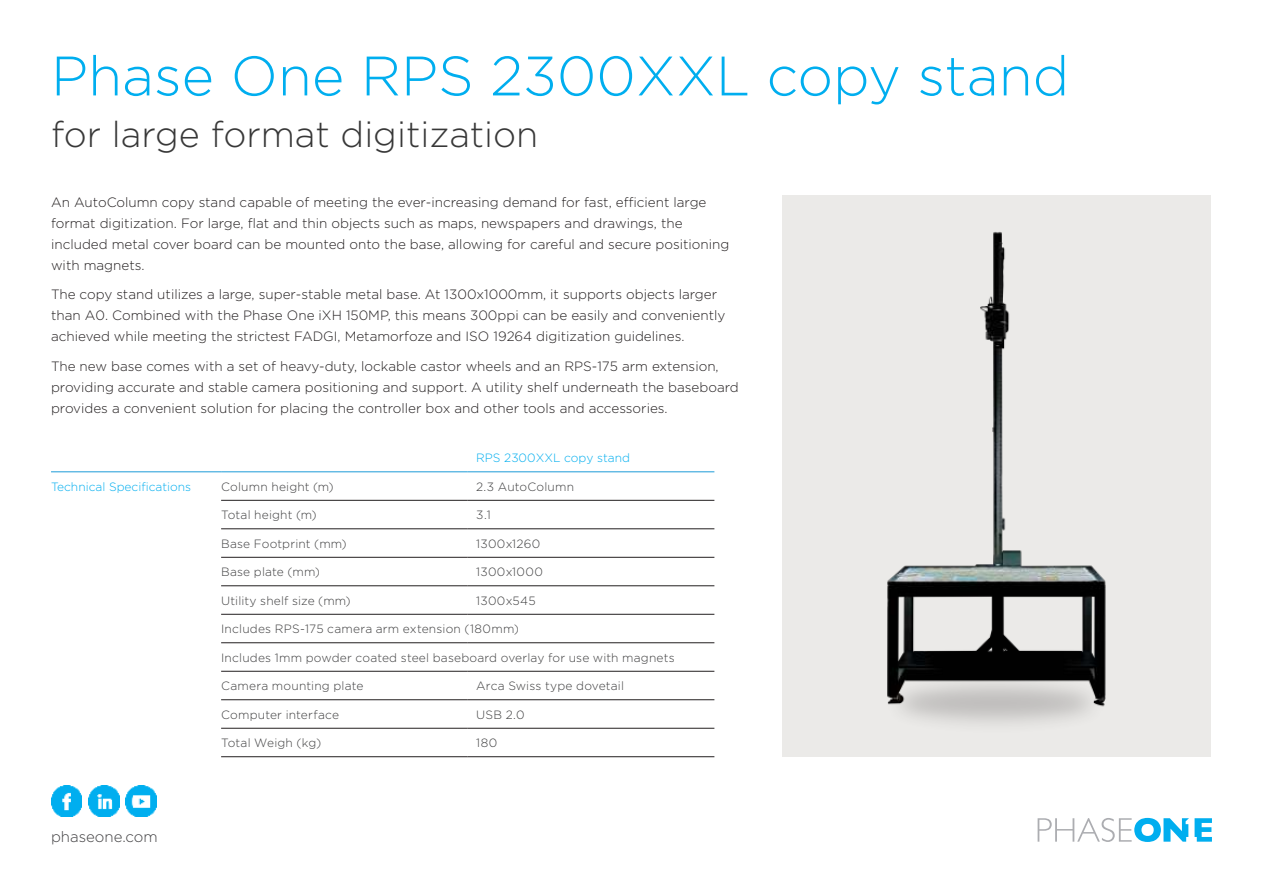
<style>
.page{position:relative;width:1263px;height:893px;background:#fff}
.page>*{position:absolute;margin:0;border:0;box-sizing:border-box;transform-origin:0 0}
.t1{font:300 55.5px "Gotham";color:#00aeef}
.t2{font:300 36px "Gotham";color:#383838}
.t3{font:300 15px "Gotham";color:#414042}
.t4{font:300 13.5px/21px "Gotham";color:#231f20}
.t5{font:300 12px "Gotham";letter-spacing:.015em;color:#3e3e3f}
.t6{font:300 12px "Gotham";color:#00aeef}
</style>
<div class="page">
<div style="left:782px;top:196px;width:429px;height:561px;background:#ebeae8"></div>
<svg style="left:1037px;top:818px;width:175px;height:24px"></svg>
<img style="left:887px;top:232px;width:219px;height:492px">
<hr style="left:221px;top:500px;width:247px;height:1px;background:#231f20">
<hr style="left:468px;top:500px;width:246px;height:1px;background:#231f20">
<hr style="left:221px;top:529px;width:247px;height:1px;background:#231f20">
<hr style="left:468px;top:529px;width:246px;height:1px;background:#231f20">
<hr style="left:221px;top:557px;width:247px;height:1px;background:#231f20">
<hr style="left:468px;top:557px;width:246px;height:1px;background:#231f20">
<hr style="left:221px;top:585px;width:247px;height:1px;background:#231f20">
<hr style="left:468px;top:585px;width:246px;height:1px;background:#231f20">
<hr style="left:221px;top:614px;width:247px;height:1px;background:#231f20">
<hr style="left:468px;top:614px;width:246px;height:1px;background:#231f20">
<hr style="left:221px;top:642px;width:247px;height:1px;background:#231f20">
<hr style="left:468px;top:642px;width:246px;height:1px;background:#231f20">
<hr style="left:221px;top:671px;width:247px;height:1px;background:#231f20">
<hr style="left:468px;top:671px;width:246px;height:1px;background:#231f20">
<hr style="left:221px;top:699px;width:247px;height:1px;background:#231f20">
<hr style="left:468px;top:699px;width:246px;height:1px;background:#231f20">
<hr style="left:221px;top:728px;width:247px;height:1px;background:#231f20">
<hr style="left:468px;top:728px;width:246px;height:1px;background:#231f20">
<hr style="left:51px;top:472px;width:170px;height:1px;background:#1d9cd8">
<hr style="left:221px;top:472px;width:247px;height:1px;background:#1d9cd8">
<hr style="left:468px;top:472px;width:246px;height:1px;background:#1d9cd8">
<hr style="left:221px;top:756px;width:247px;height:1px;background:#231f20">
<hr style="left:468px;top:756px;width:246px;height:1px;background:#231f20">
<img style="left:51px;top:786px;width:31px;height:30px">
<img style="left:126px;top:786px;width:30px;height:30px">
<img style="left:88px;top:786px;width:31px;height:30px">
<h1 class="t1" style="left:51px;top:51px;width:1020px">Phase One RPS 2300XXL copy stand</h1>
<h2 class="t2" style="left:51px;top:118px;width:489px">for large format digitization</h2>
<p class="t4" style="left:51px;top:192px;width:680px">An AutoColumn copy stand capable of meeting the ever-increasing demand for fast, efficient large format digitization. For large, flat and thin objects such as maps, newspapers and drawings, the included metal cover board can be mounted onto the base, allowing for careful and secure positioning with magnets.</p>
<p class="t4" style="left:51px;top:285px;width:676px">The copy stand utilizes a large, super-stable metal base. At 1300x1000mm, it supports objects larger than A0. Combined with the Phase One iXH 150MP, this means 300ppi can be easily and conveniently achieved while meeting the strictest FADGI, Metamorfoze and ISO 19264 digitization guidelines.</p>
<p class="t4" style="left:51px;top:356px;width:689px">The new base comes with a set of heavy-duty, lockable castor wheels and an RPS-175 arm extension, providing accurate and stable camera positioning and support. A utility shelf underneath the baseboard provides a convenient solution for placing the controller box and other tools and accessories.</p>
<p class="t6" style="left:476px;top:452px;width:155px">RPS 2300XXL copy stand</p>
<p class="t6" style="left:51px;top:481px;width:142px">Technical Specifications</p>
<p class="t5" style="left:221px;top:481px;width:114px">Column height (m)</p>
<p class="t5" style="left:476px;top:481px;width:99px">2.3 AutoColumn</p>
<p class="t5" style="left:221px;top:510px;width:97px">Total height (m)</p>
<p class="t5" style="left:476px;top:510px;width:16px">3.1</p>
<p class="t5" style="left:221px;top:538px;width:127px">Base Footprint (mm)</p>
<p class="t5" style="left:476px;top:538px;width:65px">1300x1260</p>
<p class="t5" style="left:221px;top:567px;width:100px">Base plate (mm)</p>
<p class="t5" style="left:476px;top:567px;width:68px">1300x1000</p>
<p class="t5" style="left:221px;top:595px;width:131px">Utility shelf size (mm)</p>
<p class="t5" style="left:476px;top:595px;width:61px">1300x545</p>
<p class="t5" style="left:221px;top:624px;width:299px">Includes RPS-175 camera arm extension (180mm)</p>
<p class="t5" style="left:221px;top:652px;width:455px">Includes 1mm powder coated steel baseboard overlay for use with magnets</p>
<p class="t5" style="left:221px;top:681px;width:144px">Camera mounting plate</p>
<p class="t5" style="left:476px;top:681px;width:149px">Arca Swiss type dovetail</p>
<p class="t5" style="left:221px;top:709px;width:119px">Computer interface</p>
<p class="t5" style="left:476px;top:709px;width:50px">USB 2.0</p>
<p class="t5" style="left:221px;top:738px;width:102px">Total Weigh (kg)</p>
<p class="t5" style="left:476px;top:738px;width:22px">180</p>
<p class="t3" style="left:51px;top:830px;width:108px">phaseone.com</p>
</div>
